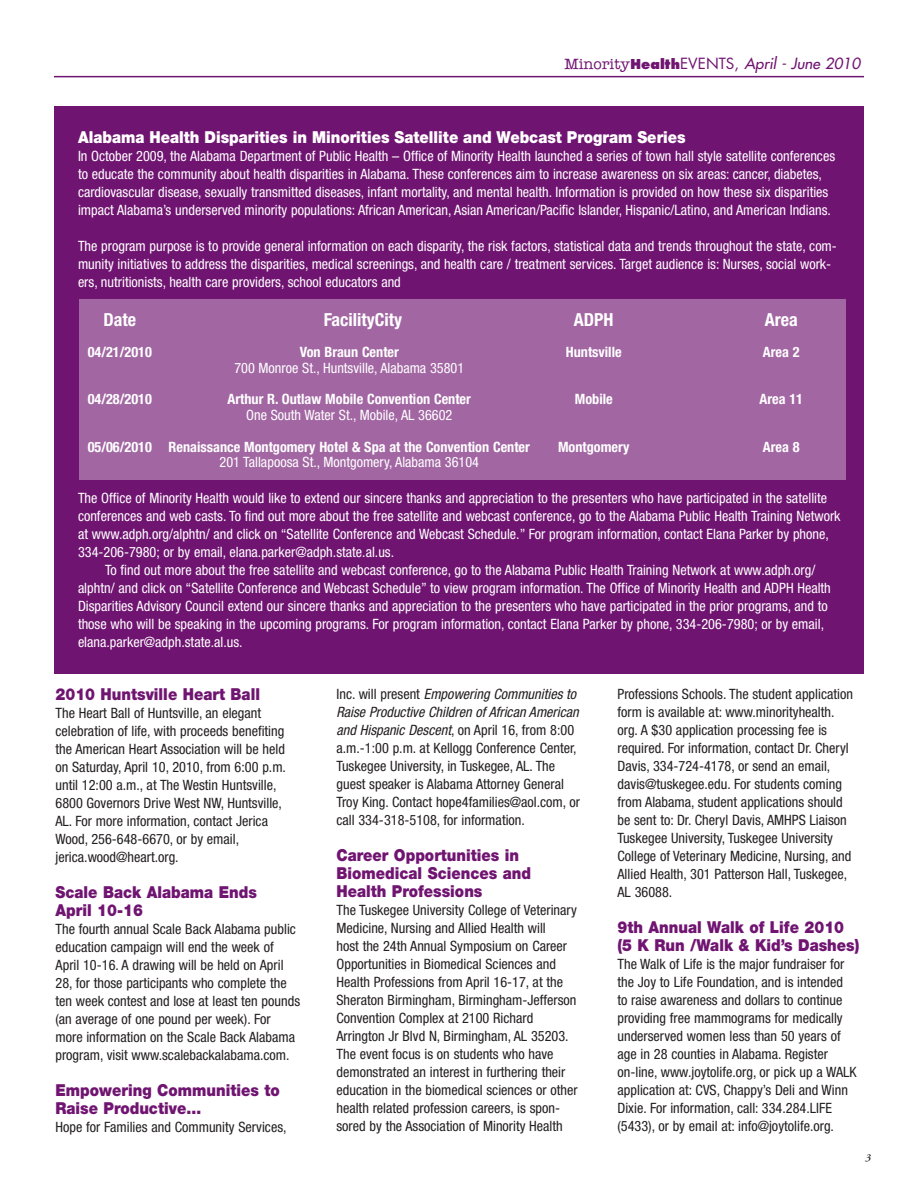
<style>
.page{position:relative;width:918px;height:1188px;background:#fff}
.page>*{position:absolute;margin:0;border:0;box-sizing:border-box;transform-origin:0 0}
.t1{font:700 condensed 18px "Helvetica Neue";color:#fff}
.t2{font:900 16.5px/18px "Helvetica Neue";color:#701471;scale:.9 1}
.t3{font:900 16.5px "Helvetica Neue";color:#fff;scale:.9 1}
.t4{font:italic 15px "Futura";color:#701471}
.t5{font:condensed 14.25px/18px "Helvetica Neue";color:#231f20}
.t6{font:condensed 14.25px/18px "Helvetica Neue";color:#fff}
.t7{font:700 condensed 14.25px "Helvetica Neue";color:#fff}
.t8{font:italic 600 10.5px "Adobe Garamond";color:#231f20}
.s1{font-family:"American Typewriter";font-weight:500;font-style:normal}
.s2{font-family:"Futura T";font-weight:800;font-style:normal}
.s3{font-style:normal}
.s4{font-style:italic}
</style>
<div class="page">
<hr style="left:54px;top:76px;width:810px;height:1px;background:#701471">
<div style="left:54px;top:106px;width:810px;height:568px;background:#701471"></div>
<div style="left:79px;top:299px;width:767px;height:181px;background:#a266a3"></div>
<p class="t4" style="left:564px;top:54px;width:297px"><span class="s1">Minority</span><span class="s2">Health</span><span class="s3">EVENTS,</span> April - June 2010</p>
<p class="t3" style="left:78px;top:127px;width:677px">Alabama Health Disparities in Minorities Satellite and Webcast Program Series</p>
<p class="t6" style="left:78px;top:146px;width:759px">In October 2009, the Alabama Department of Public Health – Office of Minority Health launched a series of town hall style satellite conferences to educate the community about health disparities in Alabama. These conferences aim to increase awareness on six areas: cancer, diabetes, cardiovascular disease, sexually transmitted diseases, infant mortality, and mental health. Information is provided on how these six disparities impact Alabama’s underserved minority populations: African American, Asian American/Pacific Islander, Hispanic/Latino, and American Indians.</p>
<p class="t6" style="left:78px;top:236px;width:760px">The program purpose is to provide general information on each disparity, the risk factors, statistical data and trends throughout the state, com&shy;munity initiatives to address the disparities, medical screenings, and health care / treatment services. Target audience is: Nurses, social work&shy;ers, nutritionists, health care providers, school educators and</p>
<p class="t1" style="left:103px;top:308px;width:34px">Date</p>
<p class="t1" style="left:324px;top:308px;width:80px">Facility City</p>
<p class="t1" style="left:574px;top:308px;width:41px">ADPH</p>
<p class="t1" style="left:765px;top:308px;width:34px">Area</p>
<p class="t7" style="left:88px;top:343px;width:66px">04/21/2010</p>
<p class="t7" style="left:300px;top:343px;width:101px">Von Braun Center</p>
<p class="t7" style="left:566px;top:343px;width:57px">Huntsville</p>
<p class="t7" style="left:763px;top:343px;width:38px">Area 2</p>
<p class="t6" style="left:234px;top:359px;width:231px">700 Monroe St., Huntsville, Alabama 35801</p>
<p class="t7" style="left:88px;top:391px;width:66px">04/28/2010</p>
<p class="t7" style="left:228px;top:391px;width:245px">Arthur R. Outlaw Mobile Convention Center</p>
<p class="t7" style="left:575px;top:391px;width:39px">Mobile</p>
<p class="t7" style="left:760px;top:391px;width:45px">Area 11</p>
<p class="t6" style="left:246px;top:406px;width:208px">One South Water St., Mobile, AL 36602</p>
<p class="t7" style="left:88px;top:438px;width:444px">05/06/2010 Renaissance Montgomery Hotel &amp; Spa at the Convention Center</p>
<p class="t7" style="left:558px;top:438px;width:73px">Montgomery</p>
<p class="t7" style="left:763px;top:438px;width:38px">Area 8</p>
<p class="t6" style="left:220px;top:453px;width:261px">201 Tallapoosa St., Montgomery, Alabama 36104</p>
<p class="t6" style="left:78px;top:488px;width:751px">The Office of Minority Health would like to extend our sincere thanks and appreciation to the presenters who have participated in the satellite</p>
<p class="t6" style="left:78px;top:506px;width:764px">conferences and web casts. To find out more about the free satellite and webcast conference, go to the Alabama Public Health Training Network</p>
<p class="t6" style="left:78px;top:524px;width:752px">at www.adph.org/alphtn/ and click on “Satellite Conference and Webcast Schedule.” For program information, contact Elana Parker by phone,</p>
<p class="t6" style="left:78px;top:542px;width:318px">334-206-7980; or by email, elana.parker@adph.state.al.us.</p>
<p class="t6" style="left:105px;top:560px;width:712px">To find out more about the free satellite and webcast conference, go to the Alabama Public Health Training Network at www.adph.org/</p>
<p class="t6" style="left:78px;top:578px;width:754px">alphtn/ and click on “Satellite Conference and Webcast Schedule” to view program information. The Office of Minority Health and ADPH Health</p>
<p class="t6" style="left:78px;top:596px;width:751px">Disparities Advisory Council extend our sincere thanks and appreciation to the presenters who have participated in the prior programs, and to</p>
<p class="t6" style="left:78px;top:614px;width:748px">those who will be speaking in the upcoming programs. For program information, contact Elana Parker by phone, 334-206-7980; or by email,</p>
<p class="t6" style="left:78px;top:632px;width:166px">elana.parker@adph.state.al.us.</p>
<p class="t2" style="left:56px;top:685px;width:229px">2010 Huntsville Heart Ball</p>
<p class="t5" style="left:56px;top:704px;width:232px">The Heart Ball of Huntsville, an elegant celebration of life, with proceeds benefiting the American Heart Association will be held on Saturday, April 10, 2010, from 6:00 p.m. until 12:00 a.m., at The Westin Huntsville, 6800 Governors Drive West NW, Huntsville, AL. For more information, contact Jerica Wood, 256-648-6670, or by email, jerica.wood@heart.org.</p>
<p class="t2" style="left:56px;top:883px;width:225px">Scale Back Alabama Ends<br>April 10-16</p>
<p class="t5" style="left:56px;top:920px;width:246px">The fourth annual Scale Back Alabama public education campaign will end the week of April 10-16. A drawing will be held on April 28, for those participants who complete the ten week contest and lose at least ten pounds (an average of one pound per week). For more information on the Scale Back Alabama program, visit www.scalebackalabama.com.</p>
<p class="t2" style="left:56px;top:1081px;width:251px">Empowering Communities to<br>Raise Productive…</p>
<p class="t5" style="left:56px;top:1118px;width:233px">Hope for Families and Community Services,</p>
<p class="t5" style="left:336px;top:685px;width:245px">Inc. will present <span class="s4">Empowering Communities to Raise Productive Children of African American and Hispanic Descent</span>, on April 16, from 8:00 a.m.-1:00 p.m. at Kellogg Conference Center, Tuskegee University, in Tuskegee, AL. The guest speaker is Alabama Attorney General Troy King. Contact hope4families@aol.com, or call 334-318-5108, for information.</p>
<p class="t2" style="left:337px;top:846px;width:218px">Career Opportunities in<br>Biomedical Sciences and<br>Health Professions</p>
<p class="t5" style="left:337px;top:901px;width:243px">The Tuskegee University College of Veterinary Medicine, Nursing and Allied Health will<br>host the 24th Annual Symposium on Career Opportunities in Biomedical Sciences and Health Professions from April 16-17, at the Sheraton Birmingham, Birmingham-Jefferson Convention Complex at 2100 Richard Arrington Jr Blvd N, Birmingham, AL 35203.<br>The event focus is on students who have demonstrated an interest in furthering their education in the biomedical sciences or other health related profession careers, is spon&shy;sored by the Association of Minority Health</p>
<p class="t5" style="left:618px;top:685px;width:237px">Professions Schools. The student application form is available at: www.minorityhealth. org. A $30 application processing fee is required. For information, contact Dr. Cheryl Davis, 334-724-4178, or send an email, davis@tuskegee.edu. For students coming from Alabama, student applications should be sent to: Dr. Cheryl Davis, AMHPS Liaison Tuskegee University, Tuskegee University College of Veterinary Medicine, Nursing, and Allied Health, 301 Patterson Hall, Tuskegee, AL 36088.</p>
<p class="t2" style="left:618px;top:918px;width:270px">9th Annual Walk of Life 2010 (5 K Run /Walk &amp; Kid’s Dashes)</p>
<p class="t5" style="left:617px;top:955px;width:241px">The Walk of Life is the major fundraiser for the Joy to Life Foundation, and is intended<br>to raise awareness and dollars to continue providing free mammograms for medically underserved women less than 50 years of age in 28 counties in Alabama. Register on-line, www.joytolife.org, or pick up a WALK application at: CVS, Chappy’s Deli and Winn Dixie. For information, call: 334.284.LIFE (5433), or by email at: info@joytolife.org.</p>
<p class="t8" style="left:866px;top:1152px;width:7px">3</p>
</div>
